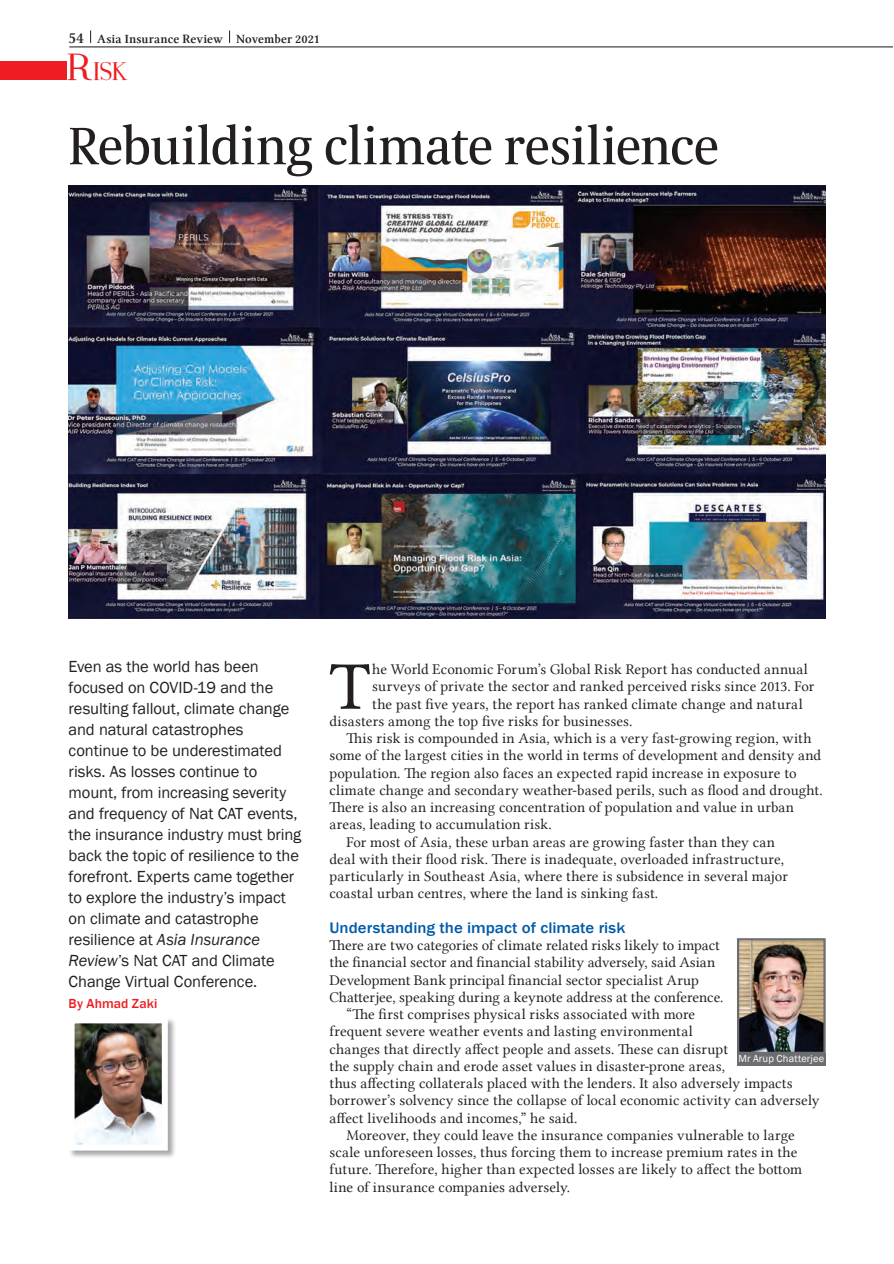
<style>
.page{position:relative;width:894px;height:1264px;background:#fff}
.page>*{position:absolute;margin:0;border:0;box-sizing:border-box;transform-origin:0 0}
.text_-_1st{font:68.4px "Lin Libertine";color:#231f20}
.hdline_35{font:52.5px "Allianz Serif";letter-spacing:-.015em;color:#231f20}
.t1{font:25.5px "Fine Style";color:#ee1d23}
.stnfrst{font:16.5px/21px "Franklin Gothic";letter-spacing:-.005em;color:#231f20}
.subhd{font:500 15.75px "Franklin Gothic";color:#015aaa;scale:1.07 1}
.text{font:15px/17.2px "Lin Libertine";letter-spacing:.01em;color:#231f20}
.text_-_1st-2{font:15px/17.2px "Lin Libertine";letter-spacing:.005em;color:#231f20}
.ByLine1{font:500 13.5px "Franklin Gothic";letter-spacing:.01em;color:#ee1d23}
.t2{font:12.75px "Lin Libertine Z";letter-spacing:.01em;color:#231f20}
.text-base_white{font:10.5px "Franklin Gothic";letter-spacing:.015em;color:#fff}
.s1{font-size:15.75px}
.s2{font-size:37.5px}
.s3{font-style:italic}
</style>
<div class="page">
<hr style="left:69px;top:46px;width:824px;height:1px;background:#231f20">
<svg style="left:90px;top:31px;width:1px;height:12px"></svg>
<svg style="left:229px;top:31px;width:1px;height:12px"></svg>
<div style="left:68px;top:1017px;width:109px;height:142px;background:#231f20;opacity:.4"></div>
<img style="left:76px;top:1024px;width:85px;height:119px">
<div style="left:69px;top:1017px;width:99px;height:133px;border:6px solid #fff"></div>
<div style="left:0;top:61px;width:66px;height:18px;background:#ee1d23"></div>
<img style="left:69px;top:185px;width:756px;height:433px">
<img style="left:740px;top:941px;width:82px;height:110px">
<div style="left:737px;top:938px;width:88px;height:116px;border:2px solid #6c6d70"></div>
<div style="left:737px;top:1053px;width:88px;height:13px;background:#6c6d70"></div>
<p class="t2" style="left:69px;top:31px;width:253px"><span class="s1">54</span> Asia Insurance Review November 2021</p>
<h3 class="t1" style="left:68px;top:59px;width:62px"><span class="s2">R</span>isk</h3>
<p class="hdline_35" style="left:69px;top:114px;width:652px">Rebuilding climate resilience</p>
<p class="stnfrst" style="left:69px;top:657px;width:234px">Even as the world has been focused on COVID-19 and the resulting fallout, climate change and natural catastrophes continue to be underestimated risks. As losses continue to mount, from increasing severity and frequency of Nat CAT events, the insurance industry must bring back the topic of resilience to the forefront. Experts came together to explore the industry’s impact on climate and catastrophe resilience at <span class="s3">Asia Insurance<br>Review</span>’s Nat CAT and Climate<br>Change Virtual Conference.</p>
<p class="ByLine1" style="left:69px;top:995px;width:90px">By Ahmad Zaki</p>
<p class="text_-_1st" style="left:329px;top:647px;width:42px">T</p>
<p class="text_-_1st-2" style="left:372px;top:661px;width:437px">he World Economic Forum’s Global Risk Report has conducted annual</p>
<p class="text_-_1st-2" style="left:372px;top:678px;width:444px">surveys of private the sector and ranked perceived risks since 2013. For</p>
<p class="text_-_1st-2" style="left:372px;top:695px;width:432px">the past five years, the report has ranked climate change and natural</p>
<p class="text_-_1st-2" style="left:329px;top:712px;width:304px">disasters among the top five risks for businesses.</p>
<p class="text" style="left:329px;top:730px;width:495px;text-indent:17px">This risk is compounded in Asia, which is a very fast-growing region, with some of the largest cities in the world in terms of development and density and population. The region also faces an expected rapid increase in exposure to climate change and secondary weather-based perils, such as flood and drought.<br>There is also an increasing concentration of population and value in urban areas, leading to accumulation risk.</p>
<p class="text" style="left:329px;top:833px;width:460px;text-indent:17px">For most of Asia, these urban areas are growing faster than they can deal with their flood risk. There is inadequate, overloaded infrastructure, particularly in Southeast Asia, where there is subsidence in several major coastal urban centres, where the land is sinking fast.</p>
<p class="subhd" style="left:329px;top:918px;width:278px">Understanding the impact of climate risk</p>
<p class="text_-_1st-2" style="left:329px;top:937px;width:395px">There are two categories of climate related risks likely to impact the financial sector and financial stability adversely, said Asian Development Bank principal financial sector specialist Arup Chatterjee, speaking during a keynote address at the conference.</p>
<p class="text" style="left:329px;top:1006px;width:492px;text-indent:17px">“The first comprises physical risks associated with more<br>frequent severe weather events and lasting environmental<br>changes that directly affect people and assets. These can disrupt<br>the supply chain and erode asset values in disaster-prone areas,<br>thus affecting collaterals placed with the lenders. It also adversely impacts borrower’s solvency since the collapse of local economic activity can adversely affect livelihoods and incomes,” he said.</p>
<p class="text" style="left:329px;top:1126px;width:474px;text-indent:17px">Moreover, they could leave the insurance companies vulnerable to large scale unforeseen losses, thus forcing them to increase premium rates in the future. Therefore, higher than expected losses are likely to affect the bottom line of insurance companies adversely.</p>
<p class="text-base_white" style="left:738px;top:1052px;width:87px">Mr Arup Chatterjee</p>
</div>
